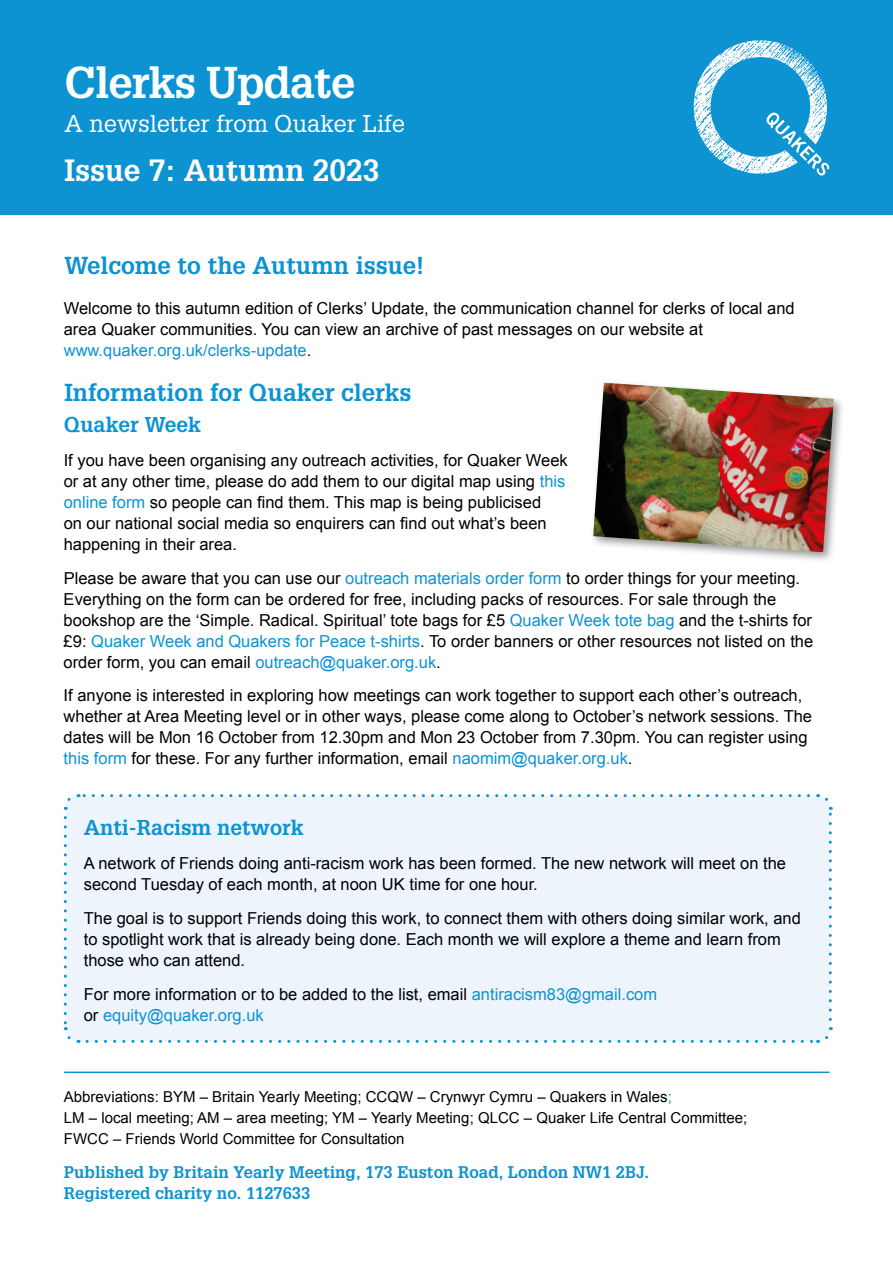
<style>
.page{position:relative;width:893px;height:1263px;background:#fff}
.page>*{position:absolute;margin:0;border:0;box-sizing:border-box;transform-origin:0 0}
.t1{font:700 43.5px "Glypha";letter-spacing:-.02em;color:#fff}
.t2{font:700 30px "Glypha";color:#fff}
.t3{font:700 24px "Glypha";color:#0d93d2}
.t4{font:23.7px "Glypha";color:#fff}
.t5{font:700 21px "Glypha";color:#0d93d2}
.t6{font:16.5px/21px "Arial";color:#000}
.t7{font:700 16.5px/21px "Glypha";color:#0d93d2}
.t8{font:15px/21px "Arial";color:#000}
.s1{color:#0d93d2}
</style>
<div class="page">
<div style="left:0;top:0;width:893px;height:215px;background:#0d93d2"></div>
<svg style="left:694px;top:40px;width:135px;height:136px"></svg>
<hr style="left:64px;top:1071px;width:765px;height:2px;background:#0d93d2">
<div style="left:590px;top:379px;width:256px;height:185px;background:#000;opacity:.41"></div>
<img style="left:593px;top:383px;width:241px;height:169px">
<div style="left:65px;top:796px;width:765px;height:245px;background:#eef4fc;border-radius:13px"></div>
<svg style="left:64px;top:817px;width:15px;height:226px"></svg>
<svg style="left:87px;top:1027px;width:746px;height:16px"></svg>
<svg style="left:818px;top:794px;width:14px;height:225px"></svg>
<svg style="left:63px;top:794px;width:745px;height:16px"></svg>
<h1 class="t1" style="left:64px;top:56px;width:292px">Clerks Update</h1>
<h3 class="t4" style="left:64px;top:109px;width:342px">A newsletter from Quaker Life</h3>
<h2 class="t2" style="left:64px;top:151px;width:317px">Issue 7: Autumn 2023</h2>
<h3 class="t3" style="left:64px;top:251px;width:362px">Welcome to the Autumn issue!</h3>
<p class="t6" style="left:64px;top:298px;width:732px">Welcome to this autumn edition of Clerks’ Update, the communication channel for clerks of local and area Quaker communities. You can view an archive of past messages on our website at <span class="s1">www.quaker.org.uk/clerks-update</span>.</p>
<h3 class="t3" style="left:64px;top:378px;width:349px">Information for Quaker clerks</h3>
<p class="t5" style="left:64px;top:411px;width:139px">Quaker Week</p>
<p class="t6" style="left:64px;top:450px;width:506px">If you have been organising any outreach activities, for Quaker Week or at any other time, please do add them to our digital map using <span class="s1">this online form</span> so people can find them. This map is being publicised<br>on our national social media so enquirers can find out what’s been happening in their area.</p>
<p class="t6" style="left:64px;top:567px;width:751px">Please be aware that you can use our <span class="s1">outreach materials order form</span> to order things for your meeting.<br>Everything on the form can be ordered for free, including packs of resources. For sale through the bookshop are the ‘Simple. Radical. Spiritual’ tote bags for £5 <span class="s1">Quaker Week tote bag</span> and the t-shirts for £9: <span class="s1">Quaker Week and Quakers for Peace t-shirts</span>. To order banners or other resources not listed on the order form, you can email <span class="s1">outreach@quaker.org.uk</span>.</p>
<p class="t6" style="left:64px;top:685px;width:750px">If anyone is interested in exploring how meetings can work together to support each other’s outreach, whether at Area Meeting level or in other ways, please come along to October’s network sessions. The dates will be Mon 16 October from 12.30pm and Mon 23 October from 7.30pm. You can register using <span class="s1">this form</span> for these. For any further information, email <span class="s1">naomim@quaker.org.uk</span>.</p>
<p class="t5" style="left:84px;top:815px;width:221px">Anti-Racism network</p>
<p class="t6" style="left:84px;top:853px;width:704px">A network of Friends doing anti-racism work has been formed. The new network will meet on the second Tuesday of each month, at noon UK time for one hour.</p>
<p class="t6" style="left:84px;top:908px;width:719px">The goal is to support Friends doing this work, to connect them with others doing similar work, and to spotlight work that is already being done. Each month we will explore a theme and learn from those who can attend.</p>
<p class="t6" style="left:84px;top:983px;width:575px">For more information or to be added to the list, email <span class="s1">antiracism83@gmail.com </span>or <span class="s1">equity@quaker.org.uk</span></p>
<p class="t8" style="left:64px;top:1086px;width:685px">Abbreviations: BYM – Britain Yearly Meeting; CCQW – Crynwyr Cymru – Quakers in Wales<span class="s1">;<br></span>LM – local meeting; AM – area meeting; YM – Yearly Meeting; QLCC – Quaker Life Central Committee;<br>FWCC – Friends World Committee for Consultation</p>
<p class="t7" style="left:64px;top:1161px;width:587px">Published by Britain Yearly Meeting, 173 Euston Road, London NW1 2BJ.<br>Registered charity no. 1127633</p>
</div>
